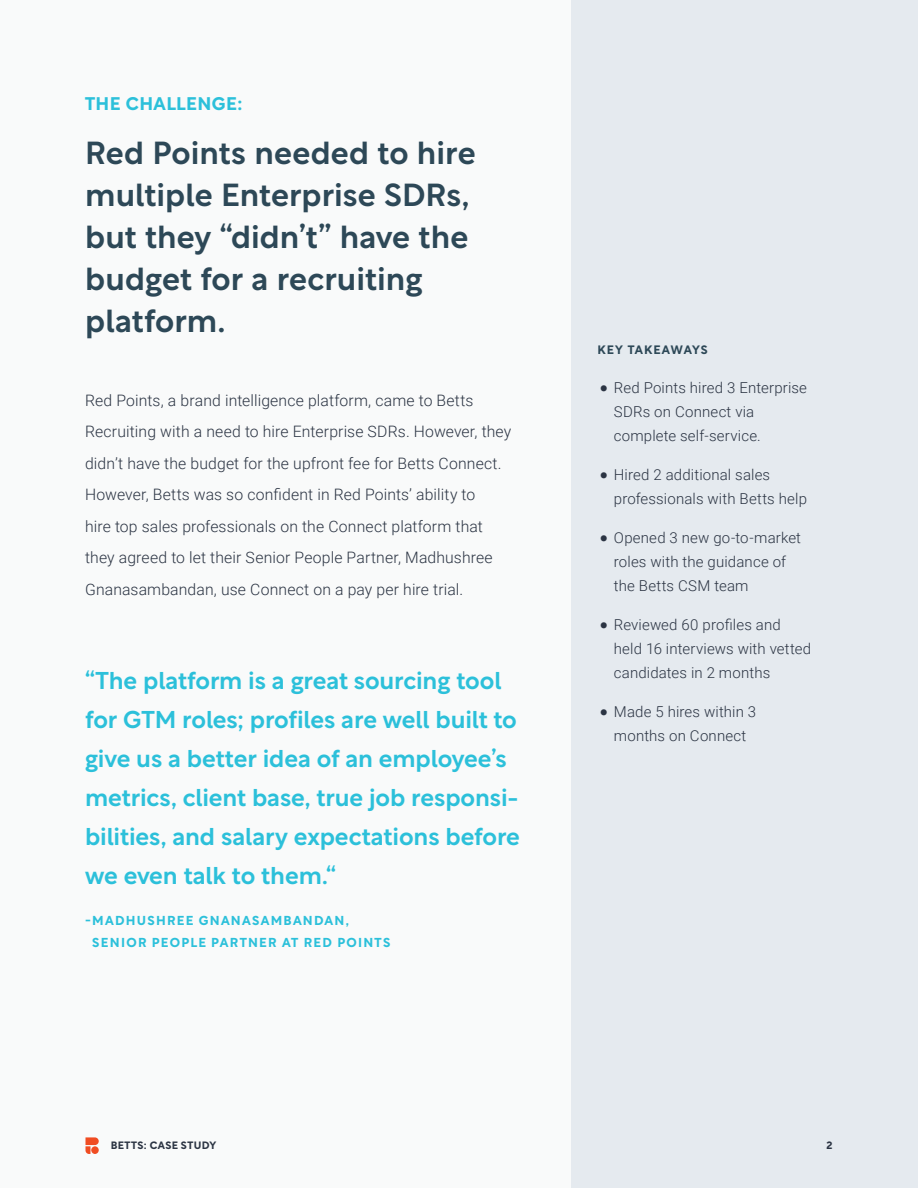
<style>
.page{position:relative;width:918px;height:1188px;background:#f9fafa}
.page>*{position:absolute;margin:0;border:0;box-sizing:border-box;transform-origin:0 0}
.CS_Sub_Title{font:500 31.5px/42px "Rotunda";letter-spacing:.005em;color:#2d4857}
.Quote_-_Body{font:500 24px/39px "Rotunda";letter-spacing:-.005em;color:#2cc0da}
.CS_Sub_Parent{font:700 18px "Rotunda";letter-spacing:.025em;color:#2cc0da}
.Body{font:300 15.75px/31.5px "Roboto";letter-spacing:.01em;color:#2b3443}
.t1{font:300 15px/24px "Roboto";letter-spacing:.01em;color:#2b3443}
.Quote_-_Body-2{font:700 12.75px/22.5px "Rotunda";letter-spacing:.1em;color:#2cc0da}
.CS_Key_Takeaways_-_T{font:700 12px "Rotunda";letter-spacing:.085em;color:#2d4857}
.t2{font:700 10.5px "Rotunda";letter-spacing:.045em;color:#2b3443}
.s1{font-family:"Chalkboard";font-weight:400}
</style>
<div class="page">
<div style="left:572px;top:0;width:346px;height:1188px;background:#e5eaef"></div>
<svg style="left:85px;top:1137px;width:14px;height:17px"></svg>
<div style="left:91px;top:1146px;width:8px;height:8px;background:#f04c22;border-radius:50%"></div>
<p class="CS_Sub_Parent" style="left:85px;top:89px;width:159px">THE CHALLENGE:</p>
<p class="CS_Sub_Title" style="left:85px;top:129px;width:392px">Red Points needed to hire multiple Enterprise SDRs, but they “didn’t” have the budget for a recruiting platform.</p>
<p class="Body" style="left:85px;top:384px;width:428px">Red Points, a brand intelligence platform, came to Betts Recruiting with a need to hire Enterprise SDRs. However, they didn’t have the budget for the upfront fee for Betts Connect.<br>However, Betts was so confident in Red Points’ ability to<br>hire top sales professionals on the Connect platform that they agreed to let their Senior People Partner, Madhushree Gnanasambandan, use Connect on a pay per hire trial.</p>
<p class="Quote_-_Body" style="left:85px;top:659px;width:436px">“The platform is a great sourcing tool for GTM roles; profiles are well built to give us a better idea of an employee’s metrics, client base, true job responsi&shy;bilities, and salary expectations before we even talk to them.“</p>
<p class="Quote_-_Body-2" style="left:92px;top:908px;width:300px;text-indent:-7px">-MADHUSHREE GNANASAMBANDAN,<br>SENIOR PEOPLE PARTNER AT RED POINTS</p>
<p class="CS_Key_Takeaways_-_T" style="left:597px;top:340px;width:112px">KEY TAKEAWAYS</p>
<p class="t1" style="left:614px;top:375px;width:195px;text-indent:-14px"><span class="s1">•</span> Red Points hired 3 Enterprise<br>SDRs on Connect via complete self-service.</p>
<p class="t1" style="left:614px;top:462px;width:195px;text-indent:-14px"><span class="s1">•</span> Hired 2 additional sales professionals with Betts help</p>
<p class="t1" style="left:614px;top:525px;width:189px;text-indent:-14px"><span class="s1">•</span> Opened 3 new go-to-market roles with the guidance of the Betts CSM team</p>
<p class="t1" style="left:614px;top:612px;width:199px;text-indent:-14px"><span class="s1">•</span> Reviewed 60 profiles and held 16 interviews with vetted candidates in 2 months</p>
<p class="t1" style="left:600px;top:699px;width:157px;text-align:center"><span class="s1">•</span> Made 5 hires within 3 months on Connect</p>
<p class="t2" style="left:111px;top:1137px;width:107px">BETTS: CASE STUDY</p>
<p class="t2" style="left:827px;top:1137px;width:7px">2</p>
</div>
